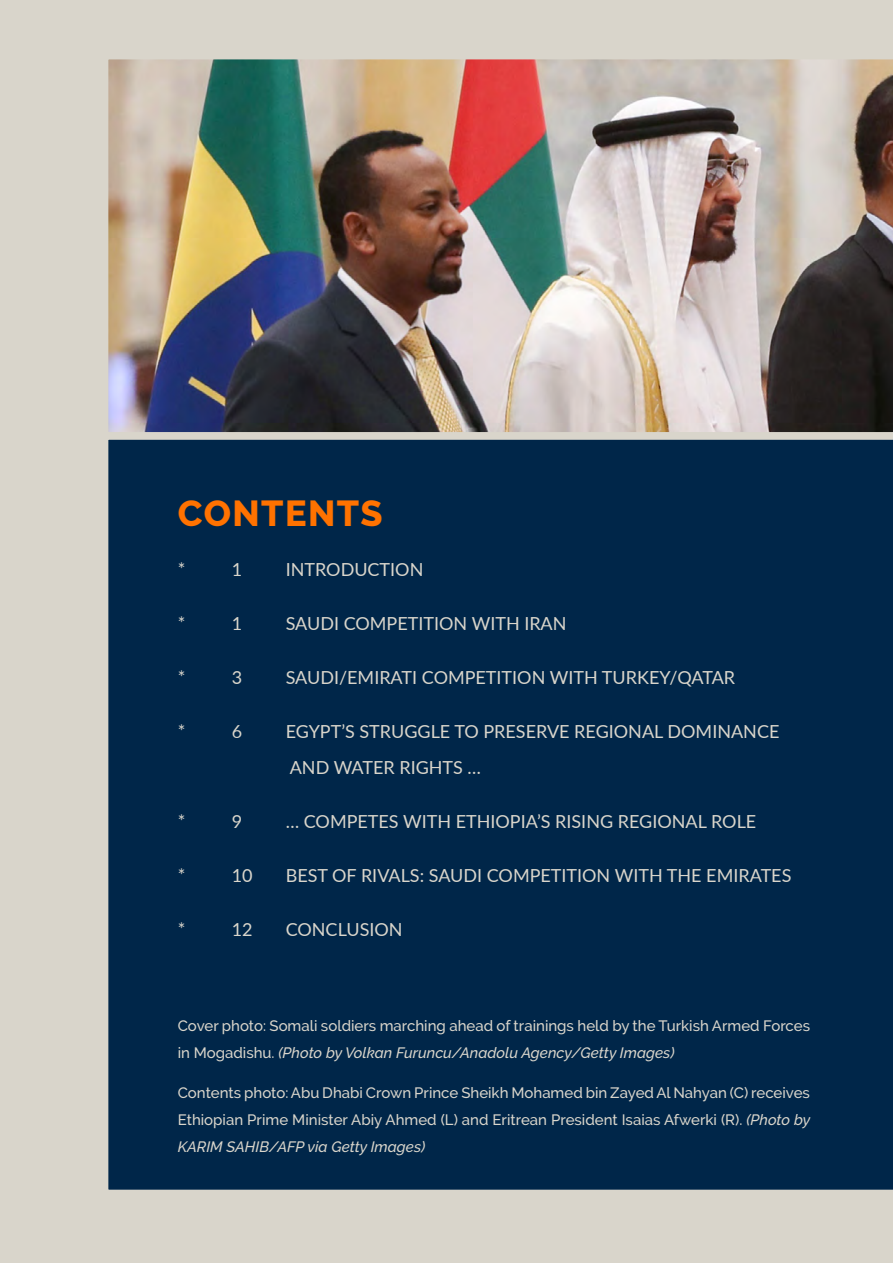
<style>
.page{position:relative;width:893px;height:1263px;background:#d9d5cb}
.page>*{position:absolute;margin:0;border:0;box-sizing:border-box;transform-origin:0 0}
.Header_-_Align_Left{font:800 36px "Raleway";letter-spacing:.04em;color:#ff7200}
.t1{font:18px/36px "Lato";color:#d9d5cb}
.Body_Text_-_Align_Le{font:500 15px/27px "Raleway";color:#d9d5cb}
.s1{font-style:italic}
</style>
<div class="page">
<div style="left:108px;top:440px;width:785px;height:750px;background:#002649"></div>
<img style="left:108px;top:59px;width:785px;height:381px">
<p class="Header_-_Align_Left" style="left:178px;top:493px;width:207px">CONTENTS</p>
<p class="t1" style="left:178px;top:551px;width:9px">*</p>
<p class="t1" style="left:232px;top:551px;width:12px">1</p>
<p class="t1" style="left:286px;top:551px;width:139px">INTRODUCTION</p>
<p class="t1" style="left:178px;top:605px;width:9px">*</p>
<p class="t1" style="left:232px;top:605px;width:12px">1</p>
<p class="t1" style="left:286px;top:605px;width:282px">SAUDI COMPETITION WITH IRAN</p>
<p class="t1" style="left:178px;top:659px;width:9px">*</p>
<p class="t1" style="left:232px;top:659px;width:12px">3</p>
<p class="t1" style="left:286px;top:659px;width:451px">SAUDI/EMIRATI COMPETITION WITH TURKEY/QATAR</p>
<p class="t1" style="left:178px;top:713px;width:9px">*</p>
<p class="t1" style="left:232px;top:713px;width:12px">6</p>
<p class="t1" style="left:286px;top:713px;width:495px">EGYPT’S STRUGGLE TO PRESERVE REGIONAL DOMINANCE<br>AND WATER RIGHTS …</p>
<p class="t1" style="left:178px;top:803px;width:9px">*</p>
<p class="t1" style="left:232px;top:803px;width:12px">9</p>
<p class="t1" style="left:286px;top:803px;width:472px">… COMPETES WITH ETHIOPIA’S RISING REGIONAL ROLE</p>
<p class="t1" style="left:178px;top:857px;width:9px">*</p>
<p class="t1" style="left:232px;top:857px;width:22px">10</p>
<p class="t1" style="left:286px;top:857px;width:507px">BEST OF RIVALS: SAUDI COMPETITION WITH THE EMIRATES</p>
<p class="t1" style="left:178px;top:911px;width:9px">*</p>
<p class="t1" style="left:232px;top:911px;width:22px">12</p>
<p class="t1" style="left:286px;top:911px;width:118px">CONCLUSION</p>
<p class="Body_Text_-_Align_Le" style="left:178px;top:1012px;width:634px">Cover photo: Somali soldiers marching ahead of trainings held by the Turkish Armed Forces in Mogadishu. <span class="s1">(Photo by Volkan Furuncu/Anadolu Agency/Getty Images)</span></p>
<p class="Body_Text_-_Align_Le" style="left:178px;top:1079px;width:634px;text-align:justify">Contents photo: Abu Dhabi Crown Prince Sheikh Mohamed bin Zayed Al Nahyan (C) receives Ethiopian Prime Minister Abiy Ahmed (L) and Eritrean President Isaias Afwerki (R). <span class="s1">(Photo by KARIM SAHIB/AFP via Getty Images)</span></p>
</div>
